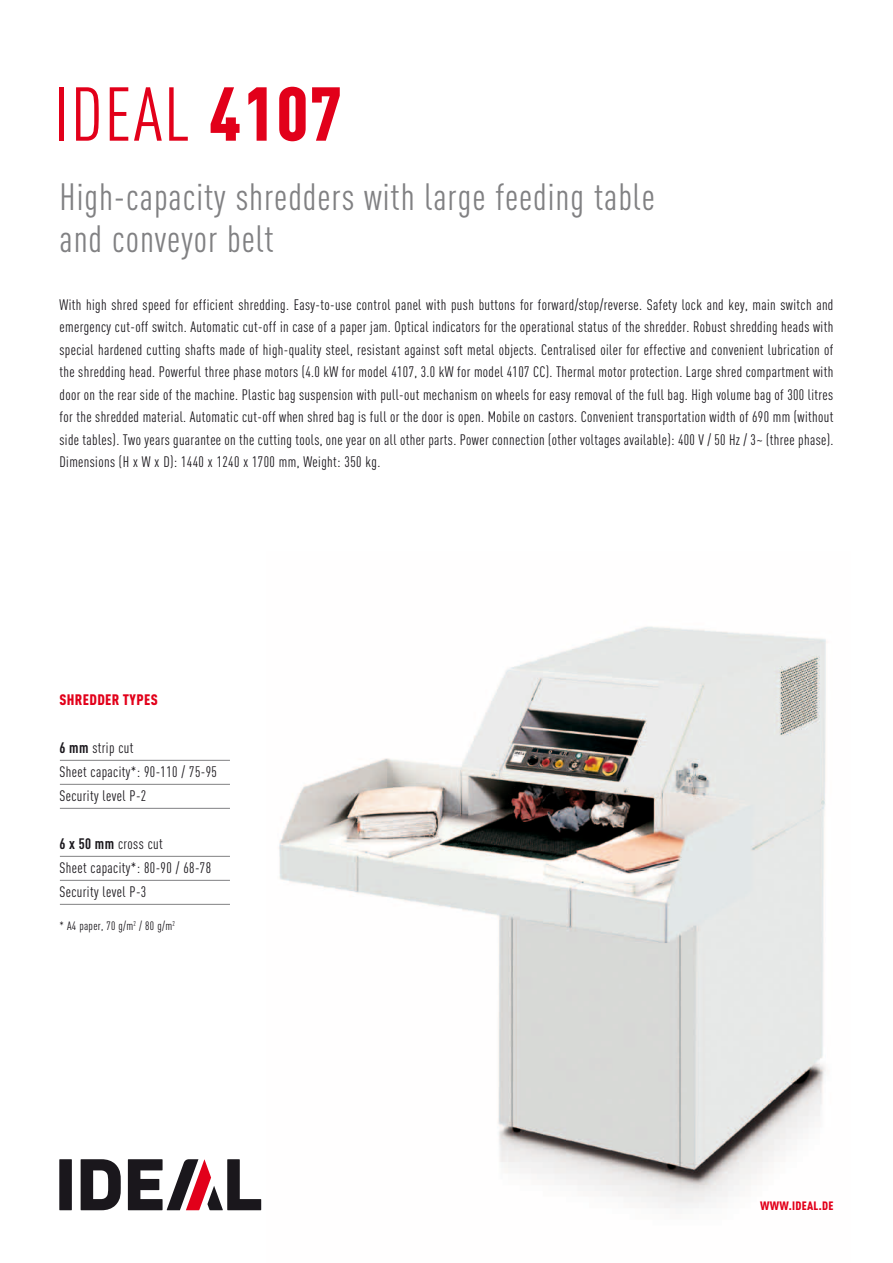
<style>
.page{position:relative;width:893px;height:1263px;background:#fff}
.page>*{position:absolute;margin:0;border:0;box-sizing:border-box;transform-origin:0 0}
.t1{font:75px "DIN Cond";letter-spacing:.025em;color:#e2001a}
.t2{font:37.5px/42px "DIN Cond";letter-spacing:.025em;color:#818183}
.t3{font:15px/22.5px "DIN Cond";letter-spacing:.025em;color:#1a171c}
.t4{font:900 15px "DIN Cond";letter-spacing:.025em;color:#e2001a}
.t5{font:12px "DIN Cond";letter-spacing:.025em;color:#1a171c}
.t6{font:900 12px "DIN Cond";letter-spacing:.025em;color:#e2001a}
.s1{font-weight:900}
.s2{font-weight:700}
</style>
<div class="page">
<img style="left:279px;top:626px;width:548px;height:582px">
<div style="left:59px;top:1159px;width:13px;height:51px;background:#1a171c"></div>
<svg style="left:81px;top:1159px;width:40px;height:51px"></svg>
<svg style="left:128px;top:1159px;width:133px;height:51px"></svg>
<hr style="left:60px;top:760px;width:170px;height:1px;background:#818183">
<hr style="left:60px;top:784px;width:170px;height:1px;background:#818183">
<hr style="left:60px;top:808px;width:170px;height:1px;background:#818183">
<hr style="left:60px;top:856px;width:170px;height:1px;background:#818183">
<hr style="left:60px;top:880px;width:170px;height:1px;background:#818183">
<hr style="left:60px;top:904px;width:170px;height:1px;background:#818183">
<h1 class="t1" style="left:54px;top:71px;width:289px">IDEAL <span class="s1">4107</span></h1>
<h2 class="t2" style="left:60px;top:176px;width:597px">High-capacity shredders with large feeding table and conveyor belt</h2>
<p class="t3" style="left:60px;top:293px;width:775px;text-align:justify">With high shred speed for efficient shredding. Easy-to-use control panel with push buttons for forward/stop/reverse. Safety lock and key, main switch and emergency cut-off switch. Automatic cut-off in case of a paper jam. Optical indicators for the operational status of the shredder. Robust shredding heads with special hardened cutting shafts made of high-quality steel, resistant against soft metal objects. Centralised oiler for effective and convenient lubrication of the shredding head. Powerful three phase motors (4.0 kW for model 4107, 3.0 kW for model 4107 CC). Thermal motor protection. Large shred compartment with door on the rear side of the machine. Plastic bag suspension with pull-out mechanism on wheels for easy removal of the full bag. High volume bag of 300 litres for the shredded material. Automatic cut-off when shred bag is full or the door is open. Mobile on castors. Convenient transportation width of 690 mm (without side tables). Two years guarantee on the cutting tools, one year on all other parts. Power connection (other voltages available): 400 V / 50 Hz / 3~ (three phase).<br>Dimensions (H x W x D): 1440 x 1240 x 1700 mm, Weight: 350 kg.</p>
<p class="t4" style="left:60px;top:690px;width:32px">SHREDDE</p>
<p class="t4" style="left:112px;top:690px;width:40px">R TYPES</p>
<p class="t3" style="left:60px;top:736px;width:159px;line-height:24px"><span class="s2">6 mm</span> strip cut<br>Sheet capacity*: 90-110 / 75-95<br>Security level P-2</p>
<p class="t3" style="left:60px;top:832px;width:153px;line-height:24px"><span class="s2">6 x 50 mm</span> cross cut<br>Sheet capacity*: 80-90 / 68-78<br>Security level P-3</p>
<p class="t5" style="left:60px;top:919px;width:117px">* A4 paper, 70 g/m<sup>2</sup> / 80 g/m<sup>2</sup></p>
<p class="t6" style="left:760px;top:1199px;width:75px">WWW.IDEAL.DE</p>
</div>
